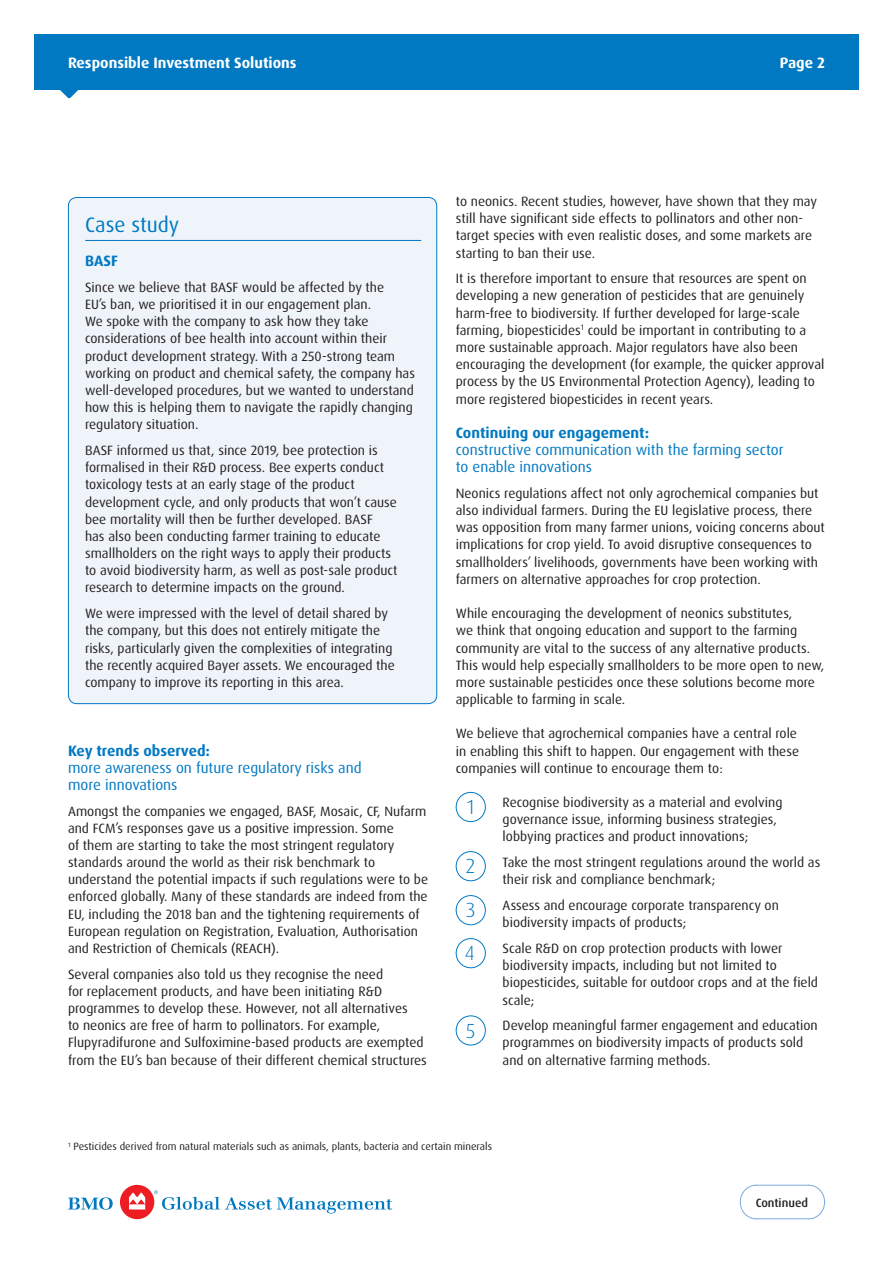
<style>
.page{position:relative;width:893px;height:1263px;background:#fff}
.page>*{position:absolute;margin:0;border:0;box-sizing:border-box;transform-origin:0 0}
.Heading_10pt_blue__2{font:21px "Dax Pro";color:#0079c2}
.Quote_author{font:300 20.4px "Dax Pro";color:#0079c2}
.Heading_10pt_blue__2-2{font:15px/17.1px "Dax Pro";color:#0079c2}
.Header_date{font:700 15px "Dax Pro";color:#fff}
.Header_page_no{font:700 15px "Dax Pro";color:#fff}
.Heading_10pt_blue__2-3{font:700 15px "Dax Pro";color:#0079c2}
.Body_9pt__2mm{font:13.5px/17.1px "Dax Pro";color:#231f20}
.Continued{font:500 12px "Dax Pro";color:#231f20}
.Body_9pt__2mm-2{font:10.5px "Dax Pro";color:#231f20}
.s1{font-weight:700}
</style>
<div class="page">
<div style="left:68px;top:197px;width:369px;height:507px;background:#eff4fa;border-radius:9px"></div>
<div style="left:34px;top:34px;width:825px;height:56px;background:#0079c2"></div>
<svg style="left:60px;top:90px;width:18px;height:9px"></svg>
<svg style="left:739px;top:1184px;width:86px;height:35px"></svg>
<svg style="left:68px;top:1197px;width:45px;height:13px"></svg>
<div style="left:120px;top:1185px;width:34px;height:34px;background:#ee1d23;border-radius:50%"></div>
<svg style="left:129px;top:1192px;width:16px;height:17px"></svg>
<svg style="left:154px;top:1190px;width:238px;height:23px"></svg>
<hr style="left:85px;top:240px;width:336px;height:1px;background:#0079c2">
<div style="left:456px;top:851px;width:30px;height:30px;border:1px solid #0079c2;border-radius:50%"></div>
<div style="left:456px;top:792px;width:30px;height:30px;border:1px solid #0079c2;border-radius:50%"></div>
<div style="left:456px;top:895px;width:30px;height:30px;border:1px solid #0079c2;border-radius:50%"></div>
<div style="left:456px;top:938px;width:30px;height:30px;border:1px solid #0079c2;border-radius:50%"></div>
<div style="left:456px;top:1015px;width:30px;height:30px;border:1px solid #0079c2;border-radius:50%"></div>
<p class="Header_date" style="left:68px;top:53px;width:230px">Responsible Investment Solutions</p>
<p class="Header_page_no" style="left:780px;top:53px;width:47px">Page 2</p>
<p class="Heading_10pt_blue__2" style="left:85px;top:211px;width:96px">Case study</p>
<p class="Heading_10pt_blue__2-3" style="left:85px;top:251px;width:34px">BASF</p>
<p class="Body_9pt__2mm" style="left:85px;top:279px;width:331px">Since we believe that BASF would be affected by the<br>EU’s ban, we prioritised it in our engagement plan.<br>We spoke with the company to ask how they take considerations of bee health into account within their product development strategy. With a 250-strong team working on product and chemical safety, the company has well-developed procedures, but we wanted to understand how this is helping them to navigate the rapidly changing regulatory situation.</p>
<p class="Body_9pt__2mm" style="left:85px;top:442px;width:314px">BASF informed us that, since 2019, bee protection is formalised in their R&amp;D process. Bee experts conduct toxicology tests at an early stage of the product development cycle, and only products that won’t cause bee mortality will then be further developed. BASF<br>has also been conducting farmer training to educate smallholders on the right ways to apply their products to avoid biodiversity harm, as well as post-sale product research to determine impacts on the ground.</p>
<p class="Body_9pt__2mm" style="left:85px;top:605px;width:311px">We were impressed with the level of detail shared by the company, but this does not entirely mitigate the risks, particularly given the complexities of integrating the recently acquired Bayer assets. We encouraged the company to improve its reporting in this area.</p>
<p class="Heading_10pt_blue__2-2" style="left:68px;top:742px;width:295px"><span class="s1">Key trends observed:<br></span>more awareness on future regulatory risks and more innovations</p>
<p class="Body_9pt__2mm" style="left:68px;top:802px;width:362px">Amongst the companies we engaged, BASF, Mosaic, CF, Nufarm and FCM’s responses gave us a positive impression. Some<br>of them are starting to take the most stringent regulatory standards around the world as their risk benchmark to understand the potential impacts if such regulations were to be enforced globally. Many of these standards are indeed from the EU, including the 2018 ban and the tightening requirements of European regulation on Registration, Evaluation, Authorisation and Restriction of Chemicals (REACH).</p>
<p class="Body_9pt__2mm" style="left:68px;top:965px;width:360px">Several companies also told us they recognise the need<br>for replacement products, and have been initiating R&amp;D programmes to develop these. However, not all alternatives<br>to neonics are free of harm to pollinators. For example, Flupyradifurone and Sulfoximine-based products are exempted from the EU’s ban because of their different chemical structures</p>
<p class="Body_9pt__2mm" style="left:456px;top:193px;width:363px">to neonics. Recent studies, however, have shown that they may still have significant side effects to pollinators and other non&shy;target species with even realistic doses, and some markets are starting to ban their use.</p>
<p class="Body_9pt__2mm" style="left:456px;top:270px;width:370px">It is therefore important to ensure that resources are spent on developing a new generation of pesticides that are genuinely harm-free to biodiversity. If further developed for large-scale farming, biopesticides<sup>1</sup> could be important in contributing to a more sustainable approach. Major regulators have also been encouraging the development (for example, the quicker approval process by the US Environmental Protection Agency), leading to more registered biopesticides in recent years.</p>
<p class="Heading_10pt_blue__2-2" style="left:456px;top:424px;width:329px"><span class="s1">Continuing our engagement:<br></span>constructive communication with the farming sector to enable innovations</p>
<p class="Body_9pt__2mm" style="left:456px;top:485px;width:371px">Neonics regulations affect not only agrochemical companies but also individual farmers. During the EU legislative process, there was opposition from many farmer unions, voicing concerns about implications for crop yield. To avoid disruptive consequences to smallholders’ livelihoods, governments have been working with farmers on alternative approaches for crop protection.</p>
<p class="Body_9pt__2mm" style="left:456px;top:605px;width:370px">While encouraging the development of neonics substitutes,<br>we think that ongoing education and support to the farming community are vital to the success of any alternative products.<br>This would help especially smallholders to be more open to new, more sustainable pesticides once these solutions become more applicable to farming in scale.</p>
<p class="Body_9pt__2mm" style="left:456px;top:725px;width:345px">We believe that agrochemical companies have a central role in enabling this shift to happen. Our engagement with these companies will continue to encourage them to:</p>
<p class="Body_9pt__2mm" style="left:503px;top:794px;width:281px">Recognise biodiversity as a material and evolving governance issue, informing business strategies, lobbying practices and product innovations;</p>
<p class="Body_9pt__2mm" style="left:503px;top:854px;width:319px">Take the most stringent regulations around the world as their risk and compliance benchmark;</p>
<p class="Body_9pt__2mm" style="left:503px;top:897px;width:278px">Assess and encourage corporate transparency on biodiversity impacts of products;</p>
<p class="Body_9pt__2mm" style="left:503px;top:940px;width:317px">Scale R&amp;D on crop protection products with lower biodiversity impacts, including but not limited to biopesticides, suitable for outdoor crops and at the field scale;</p>
<p class="Body_9pt__2mm" style="left:503px;top:1017px;width:317px">Develop meaningful farmer engagement and education programmes on biodiversity impacts of products sold and on alternative farming methods.</p>
<p class="Quote_author" style="left:467px;top:794px;width:9px">1</p>
<p class="Quote_author" style="left:466px;top:853px;width:11px">2</p>
<p class="Quote_author" style="left:466px;top:897px;width:11px">3</p>
<p class="Quote_author" style="left:465px;top:940px;width:11px">4</p>
<p class="Quote_author" style="left:466px;top:1017px;width:11px">5</p>
<p class="Body_9pt__2mm-2" style="left:68px;top:1140px;width:426px"><sup>1</sup> Pesticides derived from natural materials such as animals, plants, bacteria and certain minerals</p>
<p class="Continued" style="left:756px;top:1195px;width:54px">Continued</p>
</div>
